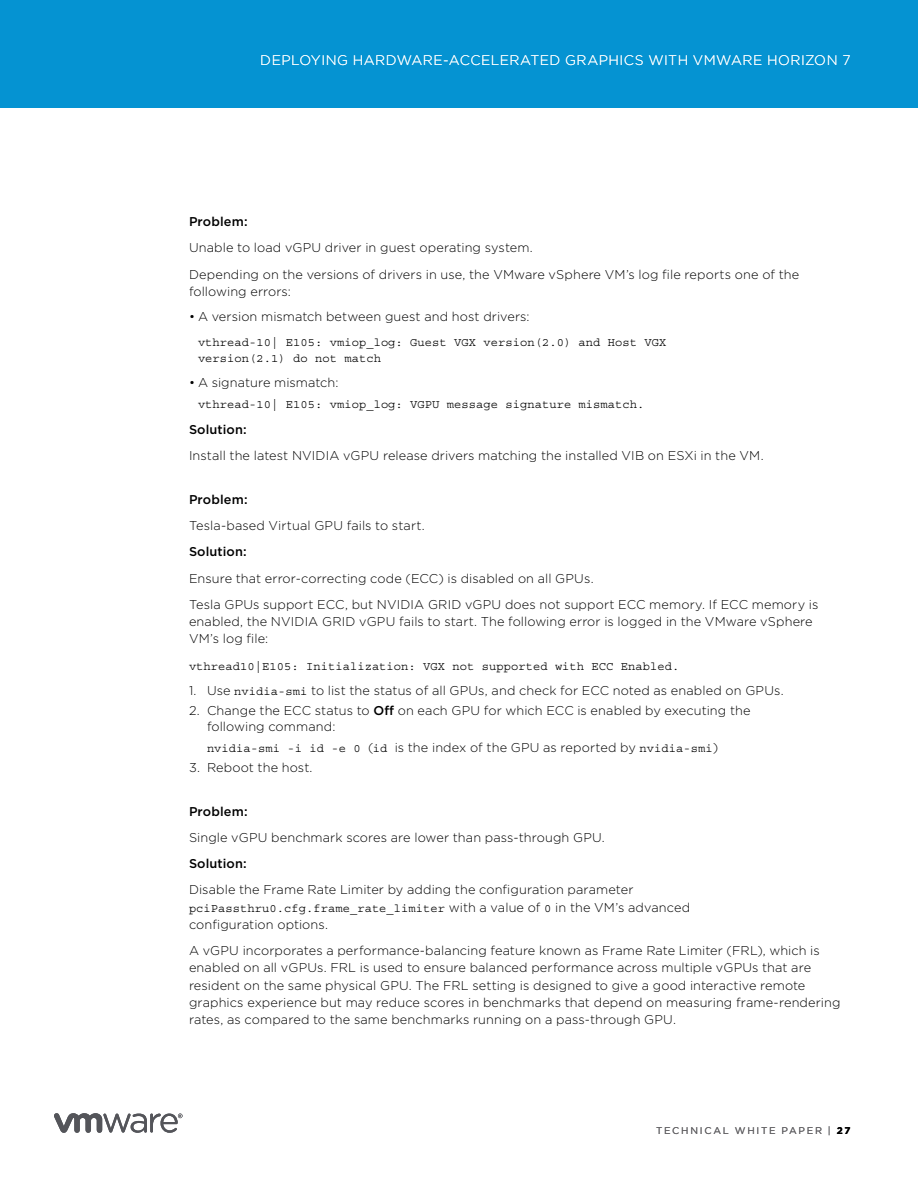
<style>
.page{position:relative;width:918px;height:1188px;background:#fff}
.page>*{position:absolute;margin:0;border:0;box-sizing:border-box;transform-origin:0 0}
.t1{font:300 13.8px "Gotham";letter-spacing:.035em;color:#fff}
._3a__BODY_TEXT{font:300 12.75px/17.2px "Gotham";letter-spacing:.01em;color:#000}
._3d__BODY-BULLET-NO{font:300 12.75px "Gotham";letter-spacing:.01em;color:#000}
._3a__BODY_TEXT-2{font:500 12.75px "Gotham";letter-spacing:.01em;color:#000}
._3b__BODY_BULLET_IND{font:12px/16.2px "Courier";letter-spacing:.01em;color:#000}
._3a__BODY_TEXT-3{font:12px "Courier";letter-spacing:.01em;color:#000}
.t2{font:9.75px "Gotham";letter-spacing:.175em;color:#626164}
.s1{font-family:"Courier";font-weight:400;font-size:12px}
.s2{font-weight:500}
.s3{font-family:"Gotham";font-weight:300;font-size:12.75px}
.s4{font-weight:700;color:#000}
</style>
<div class="page">
<div style="left:0;top:0;width:918px;height:108px;background:#0593d2"></div>
<svg style="left:54px;top:1113px;width:129px;height:20px"></svg>
<p class="t1" style="left:260px;top:51px;width:592px">DEPLOYING HARDWARE-ACCELERATED GRAPHICS WITH VMWARE HORIZON 7</p>
<p class="_3a__BODY_TEXT-2" style="left:189px;top:213px;width:60px">Problem:</p>
<p class="_3a__BODY_TEXT" style="left:189px;top:239px;width:345px">Unable to load vGPU driver in guest operating system.</p>
<p class="_3a__BODY_TEXT" style="left:189px;top:265px;width:612px">Depending on the versions of drivers in use, the VMware vSphere VM’s log file reports one of the following errors:</p>
<p class="_3a__BODY_TEXT" style="left:189px;top:308px;width:342px">• A version mismatch between guest and host drivers:</p>
<p class="_3b__BODY_BULLET_IND" style="left:198px;top:335px;width:470px">vthread-10| E105: vmiop_log: Guest VGX version(2.0) and Host VGX version(2.1) do not match</p>
<p class="_3a__BODY_TEXT" style="left:189px;top:374px;width:151px">• A signature mismatch:</p>
<p class="_3b__BODY_BULLET_IND" style="left:198px;top:396px;width:448px">vthread-10| E105: vmiop_log: VGPU message signature mismatch.</p>
<p class="_3a__BODY_TEXT-2" style="left:189px;top:421px;width:59px">Solution:</p>
<p class="_3a__BODY_TEXT" style="left:189px;top:447px;width:576px">Install the latest NVIDIA vGPU release drivers matching the installed VIB on ESXi in the VM.</p>
<p class="_3a__BODY_TEXT-2" style="left:189px;top:491px;width:60px">Problem:</p>
<p class="_3a__BODY_TEXT" style="left:189px;top:517px;width:237px">Tesla-based Virtual GPU fails to start.</p>
<p class="_3a__BODY_TEXT-2" style="left:189px;top:543px;width:59px">Solution:</p>
<p class="_3a__BODY_TEXT" style="left:189px;top:569px;width:406px">Ensure that error-correcting code (ECC) is disabled on all GPUs.</p>
<p class="_3a__BODY_TEXT" style="left:189px;top:595px;width:631px">Tesla GPUs support ECC, but NVIDIA GRID vGPU does not support ECC memory. If ECC memory is enabled, the NVIDIA GRID vGPU fails to start. The following error is logged in the VMware vSphere<br>VM’s log file:</p>
<p class="_3a__BODY_TEXT-3" style="left:189px;top:660px;width:492px">vthread10|E105: Initialization: VGX not supported with ECC Enabled.</p>
<p class="_3a__BODY_TEXT" style="left:189px;top:681px;width:596px">1. Use <span class="s1">nvidia-smi</span> to list the status of all GPUs, and check for ECC noted as enabled on GPUs.</p>
<p class="_3a__BODY_TEXT" style="left:207px;top:702px;width:545px;line-height:16.2px;text-indent:-18px">2. Change the ECC status to <span class="s2">Off</span> on each GPU for which ECC is enabled by executing the following command:</p>
<p class="_3d__BODY-BULLET-NO" style="left:207px;top:739px;width:513px"><span class="s1">nvidia-smi -i id -e 0</span> (<span class="s1">id</span> is the index of the GPU as reported by <span class="s1">nvidia-smi</span>)</p>
<p class="_3a__BODY_TEXT" style="left:189px;top:759px;width:125px">3. Reboot the host.</p>
<p class="_3a__BODY_TEXT-2" style="left:189px;top:803px;width:60px">Problem:</p>
<p class="_3a__BODY_TEXT" style="left:189px;top:828px;width:417px">Single vGPU benchmark scores are lower than pass-through GPU.</p>
<p class="_3a__BODY_TEXT-2" style="left:189px;top:855px;width:59px">Solution:</p>
<p class="_3a__BODY_TEXT" style="left:189px;top:881px;width:446px">Disable the Frame Rate Limiter by adding the configuration parameter</p>
<p class="_3a__BODY_TEXT-3" style="left:189px;top:902px;width:503px">pciPassthru0.cfg.frame_rate_limiter <span class="s3">with a value of</span> 0 <span class="s3">in the VM’s advanced</span></p>
<p class="_3a__BODY_TEXT" style="left:189px;top:915px;width:141px">configuration options.</p>
<p class="_3a__BODY_TEXT" style="left:189px;top:942px;width:653px">A vGPU incorporates a performance-balancing feature known as Frame Rate Limiter (FRL), which is enabled on all vGPUs. FRL is used to ensure balanced performance across multiple vGPUs that are resident on the same physical GPU. The FRL setting is designed to give a good interactive remote graphics experience but may reduce scores in benchmarks that depend on measuring frame-rendering rates, as compared to the same benchmarks running on a pass-through GPU.</p>
<p class="t2" style="left:656px;top:1125px;width:196px">TECHNICAL WHITE PAPER | <span class="s4">27</span></p>
</div>
